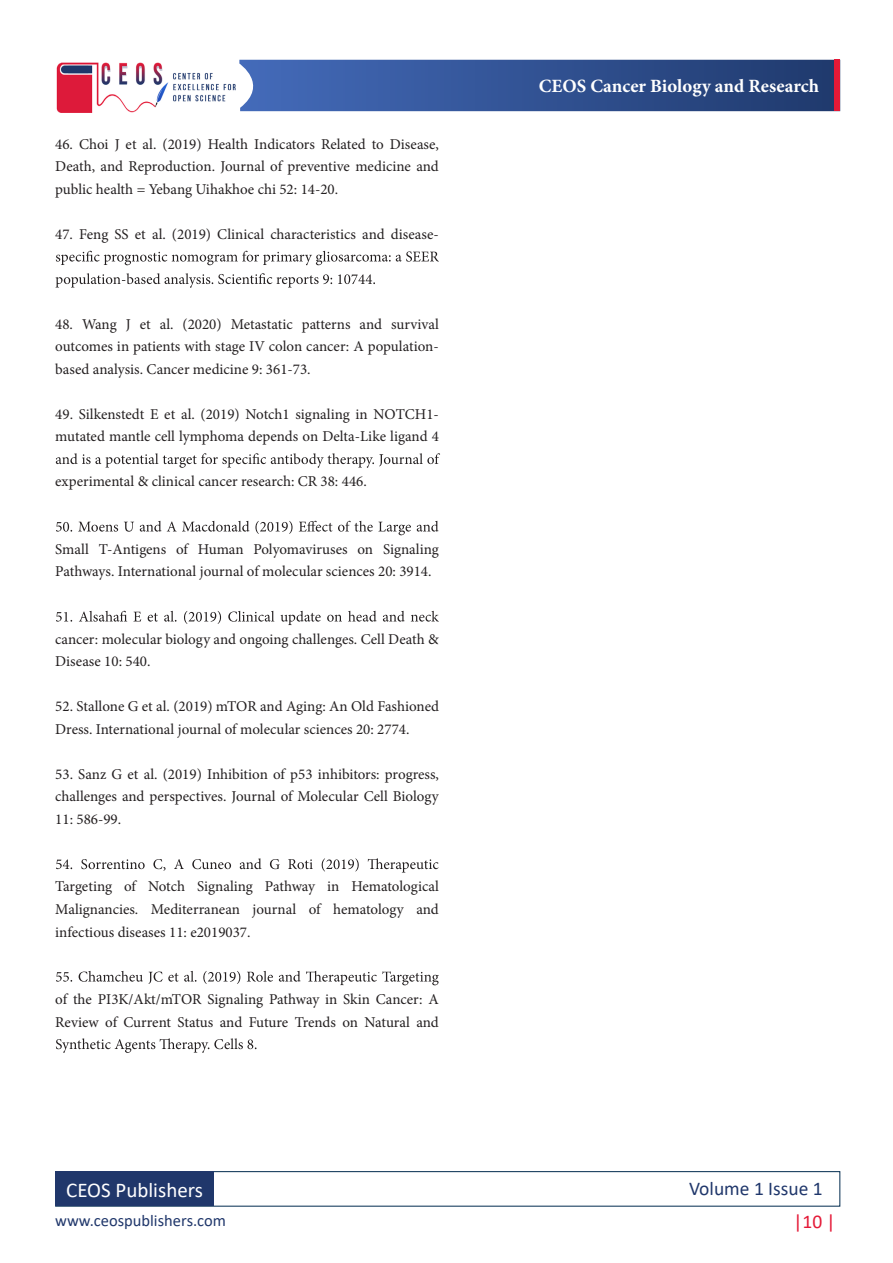
<style>
.page{position:relative;width:893px;height:1263px;background:#fff}
.page>*{position:absolute;margin:0;border:0;box-sizing:border-box;transform-origin:0 0}
.t1{font:21px "Calibri";color:#fff}
.t2{font:19.5px "Calibri";color:#20376b}
.t3{font:19.5px "Calibri";color:#e41937}
.t4{font:700 18.75px "Minion Pro";color:#fff}
.t5{font:16.5px "Calibri";color:#20376b}
.t6{font:15px/22.5px "Minion Pro";color:#231f20}
</style>
<div class="page">
<svg style="left:239px;top:60px;width:601px;height:51px;background:#365393"></svg>
<img style="left:56px;top:62px;width:180px;height:51px">
<div style="left:55px;top:1171px;width:785px;height:35px;border:1px solid #002b4e"></div>
<div style="left:55px;top:1171px;width:159px;height:35px;background:#20376b"></div>
<svg style="left:56px;top:251px;width:383px;height:14px"></svg>
<svg style="left:56px;top:273px;width:319px;height:15px"></svg>
<svg style="left:56px;top:453px;width:384px;height:15px"></svg>
<svg style="left:56px;top:521px;width:382px;height:14px"></svg>
<svg style="left:56px;top:611px;width:383px;height:14px"></svg>
<svg style="left:56px;top:858px;width:383px;height:14px"></svg>
<svg style="left:56px;top:971px;width:383px;height:14px"></svg>
<svg style="left:56px;top:1038px;width:200px;height:15px"></svg>
<p class="t6" style="left:55px;top:133px;width:385px;text-align:justify">46. Choi J et al. (2019) Health Indicators Related to Disease, Death, and Reproduction. Journal of preventive medicine and public health = Yebang Uihakhoe chi 52: 14-20.</p>
<p class="t6" style="left:55px;top:223px;width:385px">47. Feng SS et al. (2019) Clinical characteristics and disease-</p>
<p class="t6" style="left:55px;top:313px;width:385px;text-align:justify">48. Wang J et al. (2020) Metastatic patterns and survival outcomes in patients with stage IV colon cancer: A population&shy;based analysis. Cancer medicine 9: 361-73.</p>
<p class="t6" style="left:55px;top:403px;width:385px">49. Silkenstedt E et al. (2019) Notch1 signaling in NOTCH1- mutated mantle cell lymphoma depends on Delta-Like ligand 4</p>
<p class="t6" style="left:55px;top:470px;width:313px">experimental &amp; clinical cancer research: CR 38: 446.</p>
<p class="t6" style="left:55px;top:538px;width:385px">Small T-Antigens of Human Polyomaviruses on Signaling<br>Pathways. International journal of molecular sciences 20: 3914.</p>
<p class="t6" style="left:55px;top:628px;width:385px">cancer: molecular biology and ongoing challenges. Cell Death &amp;<br>Disease 10: 540.</p>
<p class="t6" style="left:55px;top:695px;width:385px">52. Stallone G et al. (2019) mTOR and Aging: An Old Fashioned<br>Dress. International journal of molecular sciences 20: 2774.</p>
<p class="t6" style="left:55px;top:763px;width:385px;text-align:justify">53. Sanz G et al. (2019) Inhibition of p53 inhibitors: progress, challenges and perspectives. Journal of Molecular Cell Biology 11: 586-99.</p>
<p class="t6" style="left:55px;top:875px;width:385px;text-align:justify">Targeting of Notch Signaling Pathway in Hematological Malignancies. Mediterranean journal of hematology and infectious diseases 11: e2019037.</p>
<p class="t6" style="left:55px;top:988px;width:385px">of the PI3K/Akt/mTOR Signaling Pathway in Skin Cancer: A<br>Review of Current Status and Future Trends on Natural and</p>
<p class="t4" style="left:539px;top:73px;width:282px">CEOS Cancer Biology and Research</p>
<h1 class="t1" style="left:66px;top:1175px;width:138px">CEOS Publishers</h1>
<h2 class="t2" style="left:689px;top:1175px;width:135px">Volume 1 Issue 1</h2>
<h2 class="t3" style="left:793px;top:1208px;width:44px">|10 |</h2>
<p class="t5" style="left:55px;top:1209px;width:172px">www.ceospublishers.com</p>
</div>
